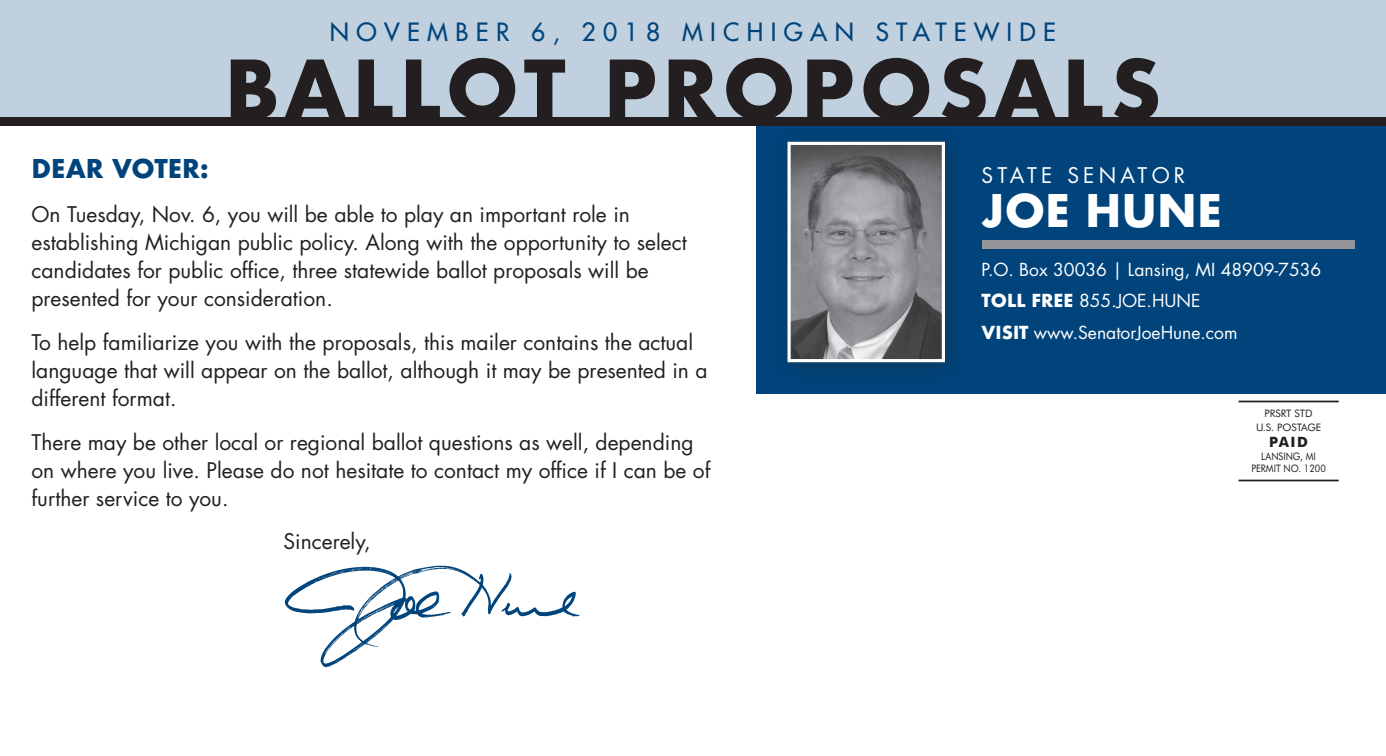
<style>
.page{position:relative;width:1386px;height:756px;background:#fff}
.page>*{position:absolute;margin:0;border:0;box-sizing:border-box;transform-origin:0 0}
.t1{font:700 78.75px "Futura";letter-spacing:.07em;color:#231f20}
.t2{font:700 43.75px "Futura";color:#fff}
.t3{font:700 25.2px "Futura";color:#00447b}
.t4{font:24.5px "Futura";letter-spacing:.3em;color:#00447b}
.t5{font:21px/28px "Futura";color:#231f20}
.t6{font:21px "Futura";letter-spacing:.2em;color:#fff}
.t7{font:17.5px "Futura";color:#fff}
.t8{font:700 14.17px "Futura BT";color:#231f20}
.t9{font:10.33px "Futura BT";color:#231f20;scale:.9 1}
.t10{font:10.33px "Futura BT";color:#231f20}
.s1{font-weight:700}
</style>
<div class="page">
<div style="left:756px;top:123px;width:630px;height:271px;background:#00447b"></div>
<div style="left:772px;top:127px;width:193px;height:256px;background:#231f20;opacity:.35"></div>
<img style="left:792px;top:146px;width:149px;height:212px">
<div style="left:788px;top:142px;width:157px;height:220px;border:3px solid #fff"></div>
<hr style="left:1239px;top:401px;width:100px;height:1px;background:#231f20">
<hr style="left:1239px;top:480px;width:100px;height:1px;background:#231f20">
<div style="left:0;top:0;width:1386px;height:126px;background:#c0d0de"></div>
<div style="left:0;top:118px;width:1386px;height:8px;background:#231f20"></div>
<div style="left:982px;top:240px;width:372px;height:9px;background:#939598"></div>
<img style="left:284px;top:565px;width:296px;height:103px">
<p class="t4" style="left:330px;top:17px;width:728px">NOVEMBER 6, 2018 MICHIGAN STATEWIDE</p>
<p class="t1" style="left:225px;top:32px;width:938px">BALLOT PROPOSALS</p>
<p class="t3" style="left:32px;top:151px;width:179px">DEAR VOTER:</p>
<p class="t5" style="left:32px;top:201px;width:657px">On Tuesday, Nov. 6, you will be able to play an important role in establishing Michigan public policy. Along with the opportunity to select candidates for public office, three statewide ballot proposals will be presented for your consideration.</p>
<p class="t5" style="left:32px;top:328px;width:678px">To help familiarize you with the proposals, this mailer contains the actual language that will appear on the ballot, although it may be presented in a different format.</p>
<p class="t5" style="left:32px;top:428px;width:680px">There may be other local or regional ballot questions as well, depending on where you live. Please do not hesitate to contact my office if I can be of further service to you.</p>
<p class="t5" style="left:284px;top:528px;width:89px">Sincerely,</p>
<p class="t6" style="left:982px;top:162px;width:205px">STATE SENATOR</p>
<p class="t2" style="left:982px;top:179px;width:242px">JOE HUNE</p>
<p class="t7" style="left:982px;top:258px;width:341px">P.O. Box 30036 | Lansing, MI 48909-7536</p>
<p class="t7" style="left:982px;top:289px;width:220px"><span class="s1">TOLL FREE</span> 855.JOE.HUNE</p>
<p class="t7" style="left:982px;top:321px;width:257px"><span class="s1">VISIT</span> www.SenatorJoeHune.com</p>
<p class="t10" style="left:1265px;top:407px;width:49px">PRSRT STD</p>
<p class="t10" style="left:1256px;top:421px;width:67px">U.S. POSTAGE</p>
<p class="t8" style="left:1269px;top:434px;width:40px">PAID</p>
<p class="t9" style="left:1261px;top:450px;width:62px">LANSING, MI</p>
<p class="t9" style="left:1251px;top:462px;width:84px">PERMIT NO. 1200</p>
</div>
